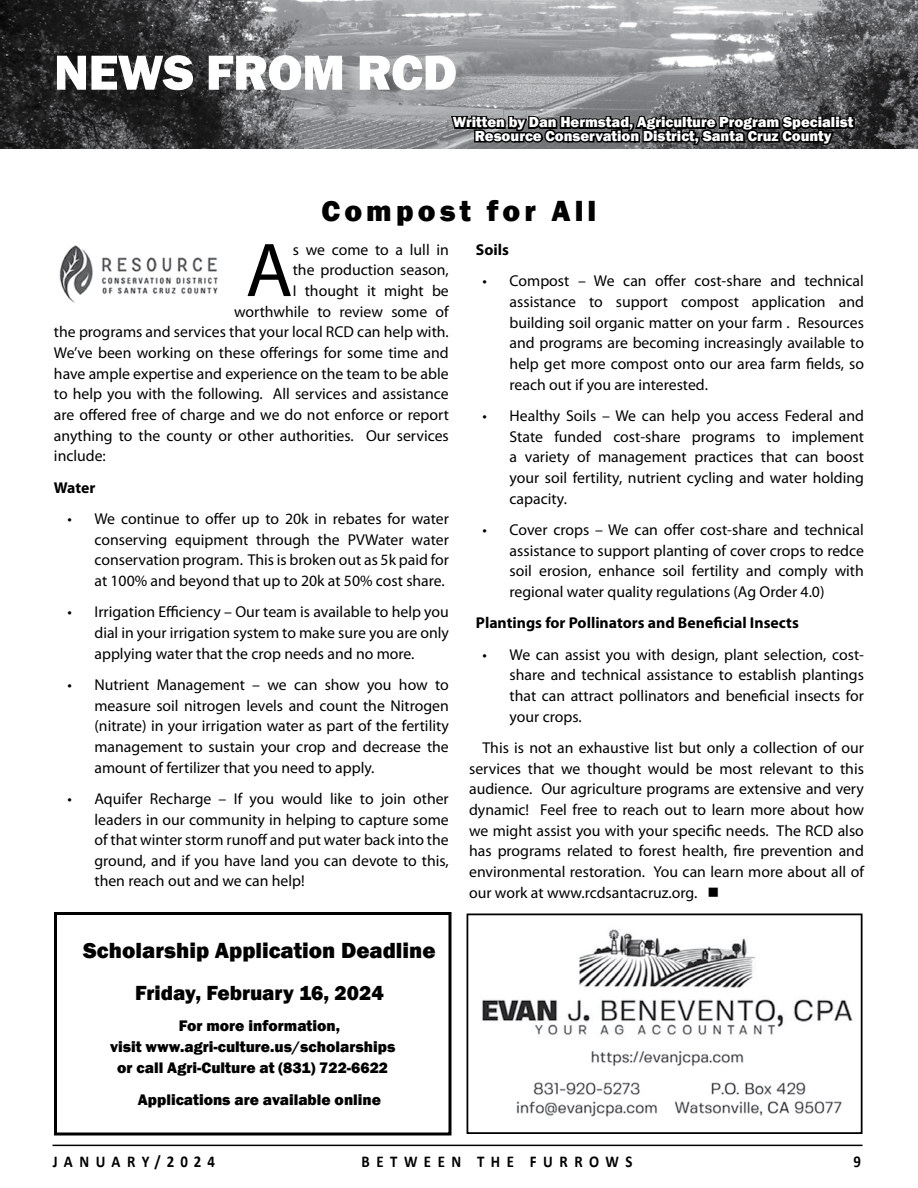
<style>
.page{position:relative;width:918px;height:1188px;background:#fff}
.page>*{position:absolute;margin:0;border:0;box-sizing:border-box;transform-origin:0 0}
.t1{font:76.95px "Myriad Pro";color:#000}
.t2{font:800 51px "Franklin Gothic";letter-spacing:-.01em;color:#fff}
.t3{font:800 30px "Franklin Gothic";letter-spacing:.135em;color:#000}
.t4{font:800 22.5px "Franklin Gothic";color:#000}
.t5{font:800 21px "Franklin Gothic";color:#000}
.t6{font:700 16.5px "Calibri";letter-spacing:.44em;color:#000;scale:.9 1}
.t7{font:700 16.5px "Calibri";letter-spacing:.415em;color:#000;scale:.9 1}
.t8{font:15.75px/20.7px "Myriad Pro";color:#000;text-align:justify}
.t9{font:800 15.75px "Franklin Gothic";color:#000}
.t10{font:700 15.75px "Myriad Pro";color:#000}
.t11{font:800 15px/13.5px "Franklin Gothic";color:#fff;text-align:center}
</style>
<div class="page">
<hr style="left:53px;top:1145px;width:810px;height:1px;background:#000">
<img style="left:0;top:0;width:918px;height:149px">
<div style="left:59px;top:57px;width:415px;height:52px;background:#000;opacity:.14"></div>
<svg style="left:449px;top:109px;width:407px;height:40px;background:#383839"></svg>
<img style="left:59px;top:245px;width:159px;height:58px">
<img style="left:482px;top:929px;width:371px;height:188px">
<div style="left:467px;top:914px;width:396px;height:220px;border:2px solid #000"></div>
<div style="left:54px;top:912px;width:398px;height:224px;border:3px solid #000"></div>
<h2 class="t2" style="left:54px;top:40px;width:216px">NEWS FROM</h2>
<h2 class="t2" style="left:357px;top:40px;width:102px">RCD</h2>
<p class="t11" style="left:453px;top:116px;width:402px">Written by Dan Hermstad, Agriculture Program Specialist<br>Resource Conservation District, Santa Cruz County</p>
<h3 class="t3" style="left:321px;top:192px;width:277px">Compost for All</h3>
<h1 class="t1" style="left:246px;top:223px;width:49px">A</h1>
<p class="t8" style="left:293px;top:239px;width:158px">s we come to a lull in</p>
<p class="t8" style="left:293px;top:260px;width:158px">the production season,</p>
<p class="t8" style="left:293px;top:280px;width:158px">I thought it might be</p>
<p class="t8" style="left:234px;top:301px;width:216px">worthwhile to review some of</p>
<p class="t8" style="left:54px;top:321px;width:396px">the programs and services that your local RCD can help with.</p>
<p class="t8" style="left:54px;top:342px;width:396px">We’ve been working on these offerings for some time and</p>
<p class="t8" style="left:54px;top:363px;width:396px">have ample expertise and experience on the team to be able</p>
<p class="t8" style="left:54px;top:383px;width:396px">to help you with the following. All services and assistance</p>
<p class="t8" style="left:54px;top:404px;width:396px">are offered free of charge and we do not enforce or report</p>
<p class="t8" style="left:54px;top:425px;width:396px">anything to the county or other authorities. Our services</p>
<p class="t8" style="left:54px;top:445px;width:53px">include:</p>
<p class="t10" style="left:54px;top:477px;width:43px">Water</p>
<p class="t8" style="left:94px;top:508px;width:356px;text-indent:-27px">• We continue to offer up to 20k in rebates for water conserving equipment through the PVWater water conservation program. This is broken out as 5k paid for at 100% and beyond that up to 20k at 50% cost share.</p>
<p class="t8" style="left:94px;top:601px;width:356px;text-indent:-27px">• Irrigation Efficiency – Our team is available to help you dial in your irrigation system to make sure you are only applying water that the crop needs and no more.</p>
<p class="t8" style="left:94px;top:674px;width:356px;text-indent:-27px">• Nutrient Management – we can show you how to measure soil nitrogen levels and count the Nitrogen (nitrate) in your irrigation water as part of the fertility management to sustain your crop and decrease the amount of fertilizer that you need to apply.</p>
<p class="t8" style="left:94px;top:788px;width:356px;text-indent:-27px">• Aquifer Recharge – If you would like to join other leaders in our community in helping to capture some of that winter storm runoff and put water back into the ground, and if you have land you can devote to this, then reach out and we can help!</p>
<h3 class="t4" style="left:83px;top:936px;width:354px">Scholarship Application Deadline</h3>
<h3 class="t5" style="left:135px;top:979px;width:250px">Friday, February 16, 2024</h3>
<p class="t9" style="left:179px;top:1016px;width:163px">For more information,</p>
<p class="t9" style="left:110px;top:1037px;width:287px">visit www.agri-culture.us/scholarships</p>
<p class="t9" style="left:117px;top:1058px;width:272px">or call Agri-Culture at (831) 722-6622</p>
<p class="t9" style="left:138px;top:1090px;width:245px">Applications are available online</p>
<p class="t10" style="left:476px;top:239px;width:35px">Soils</p>
<p class="t8" style="left:510px;top:271px;width:356px;text-indent:-27px">• Compost – We can offer cost-share and technical assistance to support compost application and building soil organic matter on your farm . Resources and programs are becoming increasingly available to help get more compost onto our area farm fields, so reach out if you are interested.</p>
<p class="t8" style="left:510px;top:405px;width:356px;text-indent:-27px">• Healthy Soils – We can help you access Federal and State funded cost-share programs to implement a variety of management practices that can boost your soil fertility, nutrient cycling and water holding capacity.</p>
<p class="t8" style="left:510px;top:519px;width:356px;text-indent:-27px">• Cover crops – We can offer cost-share and technical assistance to support planting of cover crops to redce soil erosion, enhance soil fertility and comply with regional water quality regulations (Ag Order 4.0)</p>
<p class="t10" style="left:476px;top:613px;width:324px">Plantings for Pollinators and Beneficial Insects</p>
<p class="t8" style="left:510px;top:644px;width:356px;text-indent:-27px">• We can assist you with design, plant selection, cost&shy;share and technical assistance to establish plantings that can attract pollinators and beneficial insects for your crops.</p>
<p class="t8" style="left:469px;top:737px;width:396px;text-indent:13px">This is not an exhaustive list but only a collection of our services that we thought would be most relevant to this audience. Our agriculture programs are extensive and very dynamic! Feel free to reach out to learn more about how we might assist you with your specific needs. The RCD also has programs related to forest health, fire prevention and environmental restoration. You can learn more about all of our work at www.rcdsantacruz.org. ■</p>
<p class="t7" style="left:53px;top:1151px;width:182px">JAN UARY/2024</p>
<p class="t6" style="left:362px;top:1151px;width:302px">BETWEEN TH E FURROWS</p>
<p class="t6" style="left:854px;top:1151px;width:10px">9</p>
</div>
